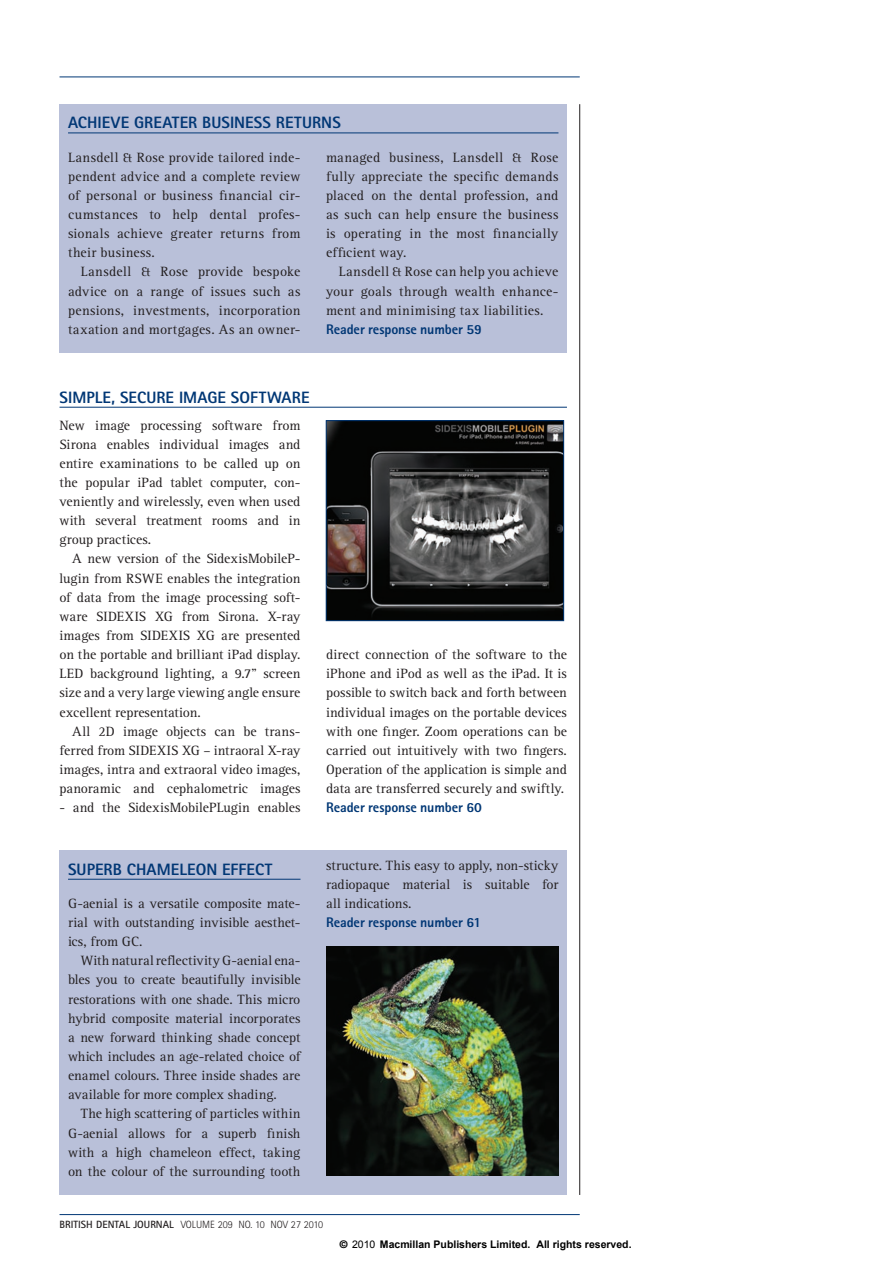
<style>
.page{position:relative;width:893px;height:1263px;background:#fff}
.page>*{position:absolute;margin:0;border:0;box-sizing:border-box;transform-origin:0 0}
._1_BDJ_trade_heading{font:800 16.5px "Rotis Sans Serif Std";letter-spacing:.005em;color:#013775}
._1_BDJ_body{font:13.95px/19.2px "Rotis Serif Std";letter-spacing:.005em;color:#231f20;text-align:justify}
._1_BDJ_body_fullout{font:13.95px/19.2px "Rotis Serif Std";letter-spacing:.01em;color:#231f20;text-align:justify}
._1_BDJ_trade_reader{font:800 13.95px "Rotis Sans Serif Std";letter-spacing:-.005em;color:#013775}
.t1{font:700 10.5px "Arial";color:#000}
.t2{font:300 10.5px "Rotis Sans Serif Std";color:#231f20}
.s1{font-weight:700}
.s2{font-family:"Helvetica"}
.s3{font-weight:400}
</style>
<div class="page">
<hr style="left:60px;top:77px;width:520px;height:1px;background:#013775">
<div style="left:60px;top:104px;width:507px;height:249px;background:#b9c0d9"></div>
<div style="left:60px;top:850px;width:507px;height:345px;background:#b9c0d9"></div>
<hr style="left:68px;top:133px;width:490px;height:1px;background:#013775">
<hr style="left:68px;top:879px;width:232px;height:1px;background:#013775">
<hr style="left:579px;top:104px;width:1px;height:1091px;background:#231f20">
<hr style="left:60px;top:1214px;width:520px;height:1px;background:#013775">
<hr style="left:60px;top:407px;width:507px;height:1px;background:#013775">
<img style="left:328px;top:422px;width:234px;height:197px">
<div style="left:326px;top:420px;width:238px;height:201px;border:1px solid #013775"></div>
<img style="left:326px;top:946px;width:232px;height:230px">
<p class="_1_BDJ_trade_heading" style="left:68px;top:112px;width:114px">ACHIEVE GREATER</p>
<p class="_1_BDJ_trade_heading" style="left:202px;top:112px;width:42px">BUSINESS</p>
<p class="_1_BDJ_trade_heading" style="left:276px;top:112px;width:11px">RETURNS</p>
<p class="_1_BDJ_body_fullout" style="left:68px;top:148px;width:234px">Lansdell &amp; Rose provide tailored inde&shy;pendent advice and a complete review of personal or business financial cir&shy;cumstances to help dental profes&shy;sionals achieve greater returns from their business.</p>
<p class="_1_BDJ_body" style="left:68px;top:263px;width:234px;text-indent:13px">Lansdell &amp; Rose provide bespoke advice on a range of issues such as pensions, investments, incorporation taxation and mortgages. As an owner-</p>
<p class="_1_BDJ_body" style="left:326px;top:148px;width:234px">managed business, Lansdell &amp; Rose fully appreciate the specific demands placed on the dental profession, and as such can help ensure the business is operating in the most financially efficient way.</p>
<p class="_1_BDJ_body" style="left:326px;top:263px;width:234px;text-indent:13px">Lansdell &amp; Rose can help you achieve your goals through wealth enhance&shy;ment and minimising tax liabilities.</p>
<p class="_1_BDJ_trade_reader" style="left:326px;top:320px;width:157px">Reader response number 59</p>
<p class="_1_BDJ_trade_heading" style="left:60px;top:386px;width:71px">SIMPLE, SECURE</p>
<p class="_1_BDJ_trade_heading" style="left:179px;top:386px;width:122px">IMAGE SO FTWARE</p>
<p class="_1_BDJ_body_fullout" style="left:60px;top:416px;width:242px">New image processing software from Sirona enables individual images and entire examinations to be called up on the popular iPad tablet computer, con&shy;veniently and wirelessly, even when used with several treatment rooms and in group practices.</p>
<p class="_1_BDJ_body" style="left:60px;top:550px;width:242px;text-indent:13px">A new version of the SidexisMobileP&shy;lugin from RSWE enables the integration of data from the image processing soft&shy;ware SIDEXIS XG from Sirona. X-ray images from SIDEXIS XG are presented on the portable and brilliant iPad display.<br>LED background lighting, a 9.7” screen size and a very large viewing angle ensure excellent representation.</p>
<p class="_1_BDJ_body" style="left:60px;top:722px;width:242px;text-indent:13px">All 2D image objects can be trans&shy;ferred from SIDEXIS XG – intraoral X-ray images, intra and extraoral video images, panoramic and cephalometric images</p>
<p class="_1_BDJ_body" style="left:60px;top:798px;width:242px">- and the SidexisMobilePLugin enables</p>
<p class="_1_BDJ_body" style="left:326px;top:645px;width:242px">direct connection of the software to the iPhone and iPod as well as the iPad. It is possible to switch back and forth between individual images on the portable devices with one finger. Zoom operations can be carried out intuitively with two fingers.<br>Operation of the application is simple and data are transferred securely and swiftly.</p>
<p class="_1_BDJ_trade_reader" style="left:326px;top:799px;width:157px">Reader response number 60</p>
<p class="_1_BDJ_trade_heading" style="left:68px;top:858px;width:130px">SU PERB CHAMELEON</p>
<p class="_1_BDJ_trade_heading" style="left:222px;top:858px;width:34px">EFFECT</p>
<p class="_1_BDJ_body_fullout" style="left:68px;top:894px;width:234px">G-aenial is a versatile composite mate&shy;rial with outstanding invisible aesthet&shy;ics, from GC.</p>
<p class="_1_BDJ_body" style="left:68px;top:951px;width:234px;text-indent:13px">With natural reflectivity G-aenial ena&shy;bles you to create beautifully invisible restorations with one shade. This micro hybrid composite material incorporates a new forward thinking shade concept which includes an age-related choice of enamel colours. Three inside shades are available for more complex shading.</p>
<p class="_1_BDJ_body" style="left:68px;top:1104px;width:234px;text-indent:13px">The high scattering of particles within G-aenial allows for a superb finish with a high chameleon effect, taking on the colour of the surrounding tooth</p>
<p class="_1_BDJ_body" style="left:326px;top:856px;width:234px">structure. This easy to apply, non-sticky radiopaque material is suitable for all indications.</p>
<p class="_1_BDJ_trade_reader" style="left:326px;top:913px;width:157px">Reader response number 61</p>
<p class="t2" style="left:60px;top:1218px;width:265px"><span class="s1">BRITISH DENTAL JOURNAL</span> VOLUME 209 NO. 10 NOV 27 2010</p>
<p class="t1" style="left:340px;top:1237px;width:293px"><span class="s2">©</span> <span class="s3">2010</span> Macmillan Publishers Limited. All rights reserved.</p>
</div>
